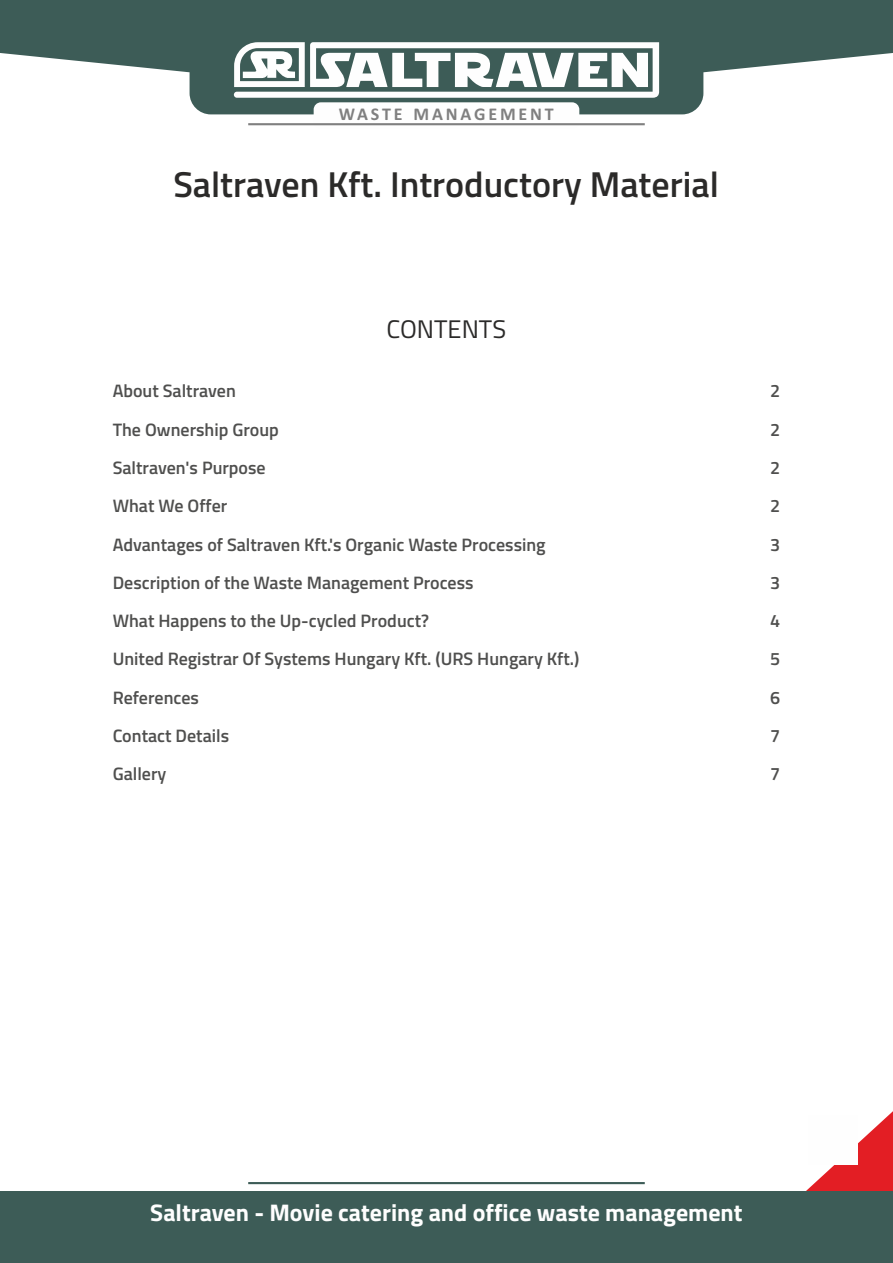
<style>
.page{position:relative;width:893px;height:1263px;background:#fff}
.page>*{position:absolute;margin:0;border:0;box-sizing:border-box;transform-origin:0 0}
.t1{font:600 36px "Titillium Web";color:#2b2a29}
.t2{font:25.5px "Titillium Web";color:#2b2a29}
.t3{font:700 24px "Titillium Web";color:#fefefe}
.t4{font:600 18px "Titillium Web";color:#4f4f4e}
.t5{font:700 18px "Calibri";letter-spacing:.155em;color:#808080}
</style>
<div class="page">
<svg style="left:806px;top:1111px;width:87px;height:80px"></svg>
<div style="left:808px;top:1115px;width:50px;height:50px;background:#fefefe"></div>
<div style="left:0;top:1191px;width:893px;height:72px;background:#3d5c57"></div>
<svg style="left:0;top:0;width:893px;height:114px;fill:#3d5c57"></svg>
<div style="left:314px;top:102px;width:265px;height:26px;background:#fefefe;border-radius:7px"></div>
<svg style="left:234px;top:42px;width:425px;height:56px"></svg>
<hr style="left:248px;top:123px;width:397px;height:2px;background:#808080">
<hr style="left:248px;top:1182px;width:397px;height:2px;background:#3d5c57">
<p class="t5" style="left:339px;top:106px;width:216px">WASTE MANAGEMENT</p>
<h1 class="t1" style="left:173px;top:156px;width:547px">Saltraven Kft. Introductory Material</h1>
<h2 class="t2" style="left:386px;top:309px;width:121px">CONTENTS</h2>
<p class="t4" style="left:113px;top:377px;width:125px">About Saltraven</p>
<p class="t4" style="left:770px;top:377px;width:12px">2</p>
<p class="t4" style="left:113px;top:415px;width:168px">The Ownership Group</p>
<p class="t4" style="left:770px;top:415px;width:12px">2</p>
<p class="t4" style="left:113px;top:454px;width:155px">Saltraven's Purpose</p>
<p class="t4" style="left:770px;top:454px;width:12px">2</p>
<p class="t4" style="left:113px;top:492px;width:116px">What We Offer</p>
<p class="t4" style="left:770px;top:492px;width:12px">2</p>
<p class="t4" style="left:113px;top:530px;width:435px">Advantages of Saltraven Kft.'s Organic Waste Processing</p>
<p class="t4" style="left:770px;top:530px;width:12px">3</p>
<p class="t4" style="left:113px;top:568px;width:362px">Description of the Waste Management Process</p>
<p class="t4" style="left:770px;top:568px;width:12px">3</p>
<p class="t4" style="left:113px;top:607px;width:318px">What Happens to the Up-cycled Product?</p>
<p class="t4" style="left:770px;top:607px;width:12px">4</p>
<p class="t4" style="left:113px;top:645px;width:468px">United Registrar Of Systems Hungary Kft. (URS Hungary Kft.)</p>
<p class="t4" style="left:770px;top:645px;width:12px">5</p>
<p class="t4" style="left:113px;top:683px;width:88px">References</p>
<p class="t4" style="left:770px;top:683px;width:12px">6</p>
<p class="t4" style="left:113px;top:721px;width:118px">Contact Details</p>
<p class="t4" style="left:770px;top:721px;width:12px">7</p>
<p class="t4" style="left:113px;top:760px;width:55px">Gallery</p>
<p class="t4" style="left:770px;top:760px;width:12px">7</p>
<h3 class="t3" style="left:150px;top:1193px;width:594px">Saltraven - Movie catering and office waste management</h3>
</div>
